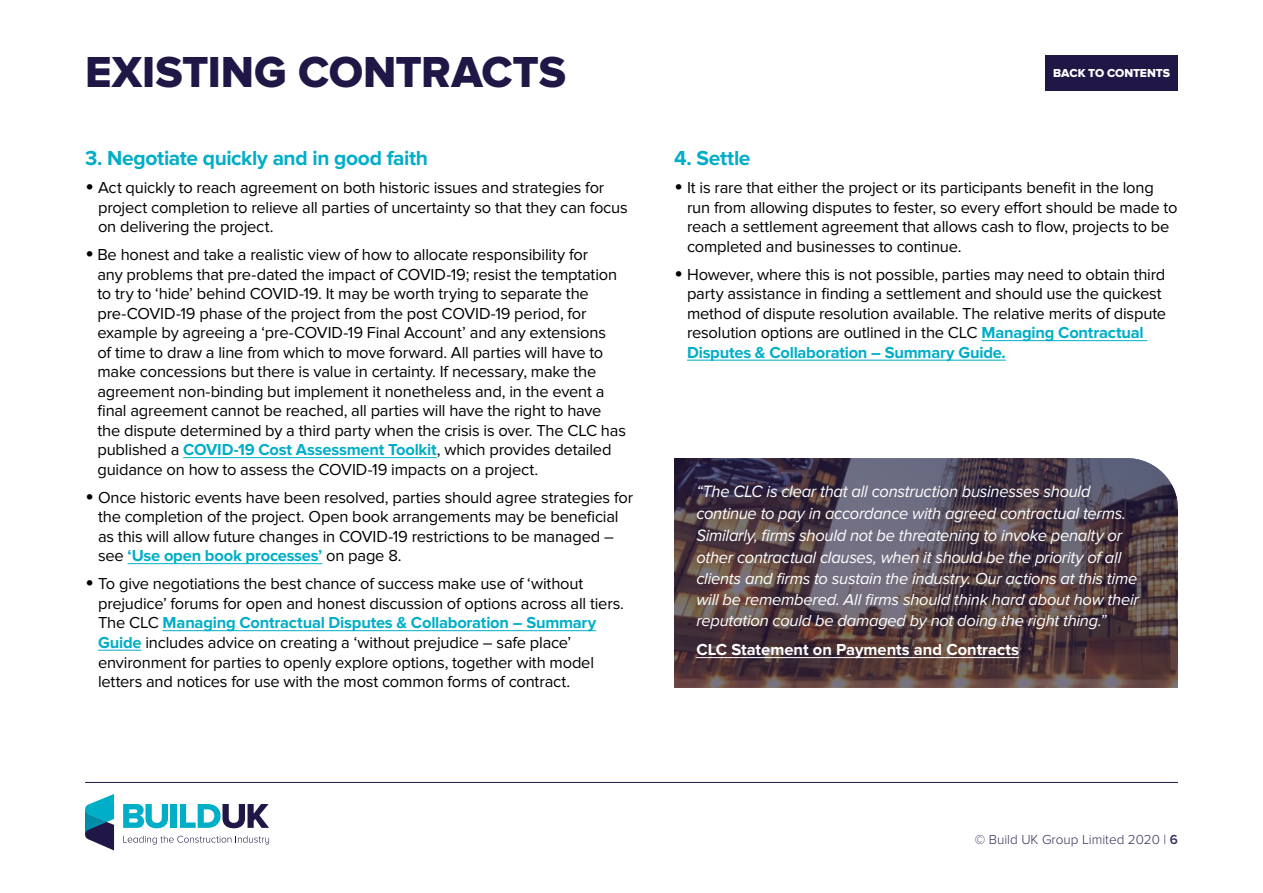
<style>
.page{position:relative;width:1263px;height:893px;background:#fff}
.page>*{position:absolute;margin:0;border:0;box-sizing:border-box;transform-origin:0 0}
.t1{font:45px "Proxima Nova Extrabld";letter-spacing:-.005em;color:#201747}
.t2{font:700 21px "Proxima Nova";letter-spacing:-.02em;color:#00aec7}
.t3{font:italic 17.1px/21.8px "Proxima Nova";letter-spacing:-.015em;color:#fff}
.t4{font:16.5px/19.5px "Proxima Nova";letter-spacing:-.01em;color:#000}
.t5{font:italic 16.5px/21px "Proxima Nova";letter-spacing:-.015em;color:#fff;text-align:justify}
.t6{font:700 16.5px "Proxima Nova";color:#fff}
.t7{font:300 13.5px "Proxima Nova";color:#362e5a}
.t8{font:12px "Proxima Nova Extrabld";letter-spacing:-.01em;color:#fff}
.s1{font-size:25.5px;color:#010202}
.s2{font-weight:700;color:#00aec7}
.s3{font-size:16.5px}
.s4{font-weight:600}
</style>
<div class="page">
<svg style="left:674px;top:458px;width:504px;height:230px;background:#54434c"></svg>
<svg style="left:123px;top:836px;width:146px;height:8px"></svg>
<svg style="left:85px;top:794px;width:29px;height:56px"></svg>
<svg style="left:123px;top:804px;width:45px;height:24px"></svg>
<div style="left:171px;top:804px;width:6px;height:24px;background:#00aec7"></div>
<svg style="left:180px;top:804px;width:89px;height:24px"></svg>
<hr style="left:85px;top:782px;width:1093px;height:1px;background:#201747">
<hr style="left:183px;top:457px;width:254px;height:1px;background:#00aec7">
<hr style="left:128px;top:563px;width:194px;height:1px;background:#00aec7">
<hr style="left:163px;top:630px;width:433px;height:1px;background:#00aec7">
<hr style="left:98px;top:650px;width:43px;height:1px;background:#00aec7">
<hr style="left:981px;top:340px;width:166px;height:1px;background:#00aec7">
<hr style="left:687px;top:360px;width:319px;height:1px;background:#00aec7">
<div style="left:1045px;top:55px;width:133px;height:36px;background:#201747"></div>
<hr style="left:696px;top:657px;width:323px;height:1px;background:#fff">
<h1 class="t1" style="left:85px;top:46px;width:482px">EXISTING CONTRACTS</h1>
<p class="t2" style="left:85px;top:146px;width:345px">3. Negotiate quickly and in good faith</p>
<p class="t4" style="left:98px;top:178px;width:531px;text-indent:-13px"><span class="s1">•</span> Act quickly to reach agreement on both historic issues and strategies for project completion to relieve all parties of uncertainty so that they can focus on delivering the project.</p>
<p class="t4" style="left:97px;top:245px;width:530px;text-indent:-12px"><span class="s1">•</span> Be honest and take a realistic view of how to allocate responsibility for<br>any problems that pre-dated the impact of COVID-19; resist the temptation to try to ‘hide’ behind COVID-19. It may be worth trying to separate the pre-COVID-19 phase of the project from the post COVID-19 period, for example by agreeing a ‘pre-COVID-19 Final Account’ and any extensions<br>of time to draw a line from which to move forward. All parties will have to make concessions but there is value in certainty. If necessary, make the agreement non-binding but implement it nonetheless and, in the event a final agreement cannot be reached, all parties will have the right to have the dispute determined by a third party when the crisis is over. The CLC has published a <span class="s2">COVID-19 Cost Assessment Toolkit</span>, which provides detailed guidance on how to assess the COVID-19 impacts on a project.</p>
<p class="t4" style="left:98px;top:488px;width:537px;text-indent:-13px"><span class="s1">•</span> Once historic events have been resolved, parties should agree strategies for the completion of the project. Open book arrangements may be beneficial as this will allow future changes in COVID-19 restrictions to be managed – see <span class="s2">‘Use open book processes’</span> on page 8.</p>
<p class="t4" style="left:98px;top:574px;width:527px;text-indent:-13px"><span class="s1">•</span> To give negotiations the best chance of success make use of ‘without prejudice’ forums for open and honest discussion of options across all tiers.<br>The CLC <span class="s2">Managing Contractual Disputes &amp; Collaboration – Summary Guide</span> includes advice on creating a ‘without prejudice – safe place’ environment for parties to openly explore options, together with model letters and notices for use with the most common forms of contract.</p>
<p class="t8" style="left:1053px;top:66px;width:118px">BACK TO CONTENTS</p>
<p class="t2" style="left:674px;top:146px;width:78px">4. Settle</p>
<p class="t4" style="left:687px;top:178px;width:492px;text-indent:-13px"><span class="s1">•</span> It is rare that either the project or its participants benefit in the long run from allowing disputes to fester, so every effort should be made to reach a settlement agreement that allows cash to flow, projects to be completed and businesses to continue.</p>
<p class="t4" style="left:687px;top:265px;width:481px;text-indent:-13px"><span class="s1">•</span> However, where this is not possible, parties may need to obtain third party assistance in finding a settlement and should use the quickest method of dispute resolution available. The relative merits of dispute resolution options are outlined in the CLC <span class="s2">Managing Contractual Disputes &amp; Collaboration – Summary Guide.</span></p>
<p class="t3" style="left:696px;top:481px;width:431px">“The CLC is clear that all construction businesses should continue to pay in accordance with agreed contractual terms.<br>Similarly, firms should not be threatening to invoke penalty or other contractual clauses, when it should be the priority of <span class="s3">all</span></p>
<p class="t5" style="left:696px;top:568px;width:444px">clients and firms to sustain the industry. Our actions at this time will be remembered. All firms should think hard about how their reputation could be damaged by not doing the right thing.”</p>
<p class="t6" style="left:696px;top:640px;width:324px">CLC Statement on Payments and Contracts</p>
<p class="t7" style="left:975px;top:832px;width:205px">© Build UK Group Limited 2020 | <span class="s4">6</span></p>
</div>
